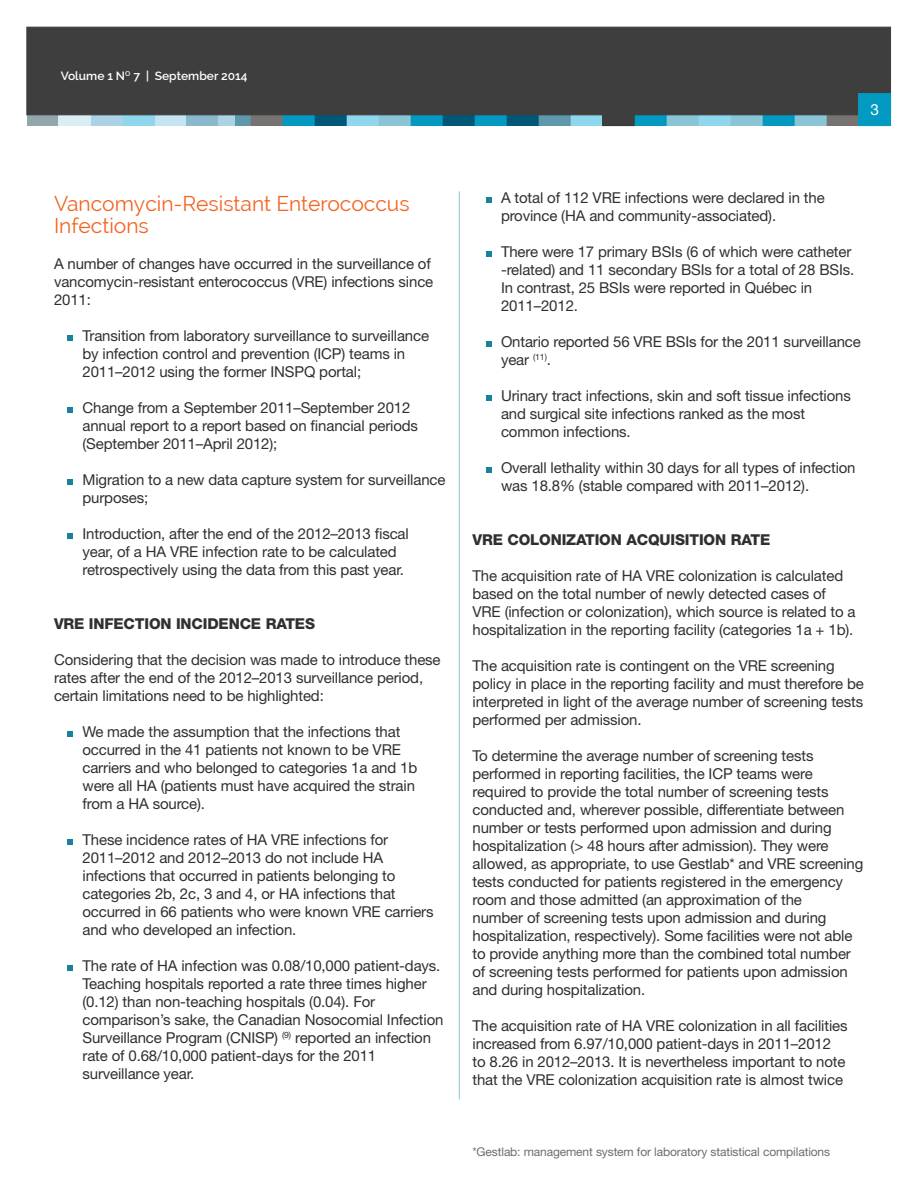
<style>
.page{position:relative;width:918px;height:1188px;background:#fff}
.page>*{position:absolute;margin:0;border:0;box-sizing:border-box;transform-origin:0 0}
.t1{font:21px/22.5px "Raleway";color:#f36421}
.t2{font:15.3px "Helvetica Neue";color:#fff}
.t3{font:15px/18px "Helvetica Neue";letter-spacing:-.01em;color:#312f30}
.t4{font:800 15px "Helvetica Neue";letter-spacing:-.01em;color:#312f30}
.t5{font:12px "Helvetica Neue";letter-spacing:-.01em;color:#6c6d70}
.t6{font:600 12px "Raleway";color:#fff}
</style>
<div class="page">
<div style="left:27px;top:110px;width:32px;height:16px;background:#92a6ac"></div>
<div style="left:59px;top:110px;width:32px;height:16px;background:#daeef6"></div>
<div style="left:91px;top:110px;width:32px;height:16px;background:#abd2e5"></div>
<div style="left:123px;top:110px;width:32px;height:16px;background:#8fd7ed"></div>
<svg style="left:155px;top:115px;width:703px;height:11px;background:#539cb2"></svg>
<div style="left:27px;top:27px;width:864px;height:88px;background:#3e3e3f"></div>
<div style="left:858px;top:93px;width:33px;height:33px;background:#039ac1"></div>
<hr style="left:459px;top:191px;width:1px;height:908px;background:#8ac5d7">
<svg style="left:68px;top:336px;width:5px;height:5px"></svg>
<svg style="left:68px;top:408px;width:5px;height:5px"></svg>
<svg style="left:68px;top:480px;width:5px;height:5px"></svg>
<svg style="left:68px;top:534px;width:5px;height:5px"></svg>
<svg style="left:68px;top:732px;width:5px;height:5px"></svg>
<svg style="left:68px;top:840px;width:5px;height:5px"></svg>
<svg style="left:68px;top:966px;width:5px;height:5px"></svg>
<svg style="left:486px;top:198px;width:5px;height:5px"></svg>
<svg style="left:486px;top:252px;width:5px;height:5px"></svg>
<svg style="left:486px;top:342px;width:5px;height:5px"></svg>
<svg style="left:486px;top:396px;width:5px;height:5px"></svg>
<svg style="left:486px;top:468px;width:5px;height:5px"></svg>
<p class="t6" style="left:61px;top:69px;width:188px">Volume 1 N<sup>O</sup> 7 | September 2014</p>
<p class="t2" style="left:871px;top:100px;width:10px">3</p>
<h1 class="t1" style="left:54px;top:192px;width:357px">Vancomycin-Resistant Enterococcus<br>Infections</h1>
<p class="t3" style="left:54px;top:255px;width:381px">A number of changes have occurred in the surveillance of vancomycin-resistant enterococcus (VRE) infections since<br>2011:</p>
<p class="t3" style="left:82px;top:327px;width:348px">Transition from laboratory surveillance to surveillance by infection control and prevention (ICP) teams in<br>2011–2012 using the former INSPQ portal;</p>
<p class="t3" style="left:82px;top:399px;width:337px">Change from a September 2011–September 2012 annual report to a report based on financial periods (September 2011–April 2012);</p>
<p class="t3" style="left:82px;top:471px;width:364px">Migration to a new data capture system for surveillance purposes;</p>
<p class="t3" style="left:82px;top:525px;width:328px">Introduction, after the end of the 2012–2013 fiscal year, of a HA VRE infection rate to be calculated retrospectively using the data from this past year.</p>
<p class="t4" style="left:54px;top:615px;width:263px">VRE INFECTION INCIDENCE RATES</p>
<p class="t3" style="left:54px;top:651px;width:388px">Considering that the decision was made to introduce these rates after the end of the 2012–2013 surveillance period, certain limitations need to be highlighted:</p>
<p class="t3" style="left:82px;top:723px;width:336px">We made the assumption that the infections that occurred in the 41 patients not known to be VRE carriers and who belonged to categories 1a and 1b were all HA (patients must have acquired the strain from a HA source).</p>
<p class="t3" style="left:82px;top:831px;width:353px">These incidence rates of HA VRE infections for 2011–2012 and 2012–2013 do not include HA infections that occurred in patients belonging to categories 2b, 2c, 3 and 4, or HA infections that occurred in 66 patients who were known VRE carriers and who developed an infection.</p>
<p class="t3" style="left:82px;top:957px;width:363px">The rate of HA infection was 0.08/10,000 patient-days.<br>Teaching hospitals reported a rate three times higher (0.12) than non-teaching hospitals (0.04). For comparison’s sake, the Canadian Nosocomial Infection Surveillance Program (CNISP) <sup>(9)</sup> reported an infection rate of 0.68/10,000 patient-days for the 2011 surveillance year.</p>
<p class="t3" style="left:501px;top:189px;width:325px">A total of 112 VRE infections were declared in the province (HA and community-associated).</p>
<p class="t3" style="left:501px;top:243px;width:355px">There were 17 primary BSIs (6 of which were catheter -related) and 11 secondary BSIs for a total of 28 BSIs.<br>In contrast, 25 BSIs were reported in Québec in 2011–2012.</p>
<p class="t3" style="left:501px;top:333px;width:361px">Ontario reported 56 VRE BSIs for the 2011 surveillance year <sup>(11)</sup>.</p>
<p class="t3" style="left:501px;top:387px;width:351px">Urinary tract infections, skin and soft tissue infections and surgical site infections ranked as the most common infections.</p>
<p class="t3" style="left:501px;top:459px;width:356px">Overall lethality within 30 days for all types of infection was 18.8% (stable compared with 2011–2012).</p>
<p class="t4" style="left:472px;top:531px;width:298px">VRE COLONIZATION ACQUISITION RATE</p>
<p class="t3" style="left:472px;top:567px;width:385px">The acquisition rate of HA VRE colonization is calculated based on the total number of newly detected cases of VRE (infection or colonization), which source is related to a hospitalization in the reporting facility (categories 1a + 1b).</p>
<p class="t3" style="left:472px;top:657px;width:393px">The acquisition rate is contingent on the VRE screening policy in place in the reporting facility and must therefore be interpreted in light of the average number of screening tests performed per admission.</p>
<p class="t3" style="left:472px;top:747px;width:392px">To determine the average number of screening tests performed in reporting facilities, the ICP teams were required to provide the total number of screening tests conducted and, wherever possible, differentiate between number or tests performed upon admission and during hospitalization (&gt; 48 hours after admission). They were allowed, as appropriate, to use Gestlab* and VRE screening tests conducted for patients registered in the emergency room and those admitted (an approximation of the<br>number of screening tests upon admission and during hospitalization, respectively). Some facilities were not able to provide anything more than the combined total number of screening tests performed for patients upon admission and during hospitalization.</p>
<p class="t3" style="left:472px;top:1017px;width:377px">The acquisition rate of HA VRE colonization in all facilities increased from 6.97/10,000 patient-days in 2011–2012 to 8.26 in 2012–2013. It is nevertheless important to note that the VRE colonization acquisition rate is almost twice</p>
<p class="t5" style="left:472px;top:1144px;width:359px">*Gestlab: management system for laboratory statistical compilations</p>
</div>
